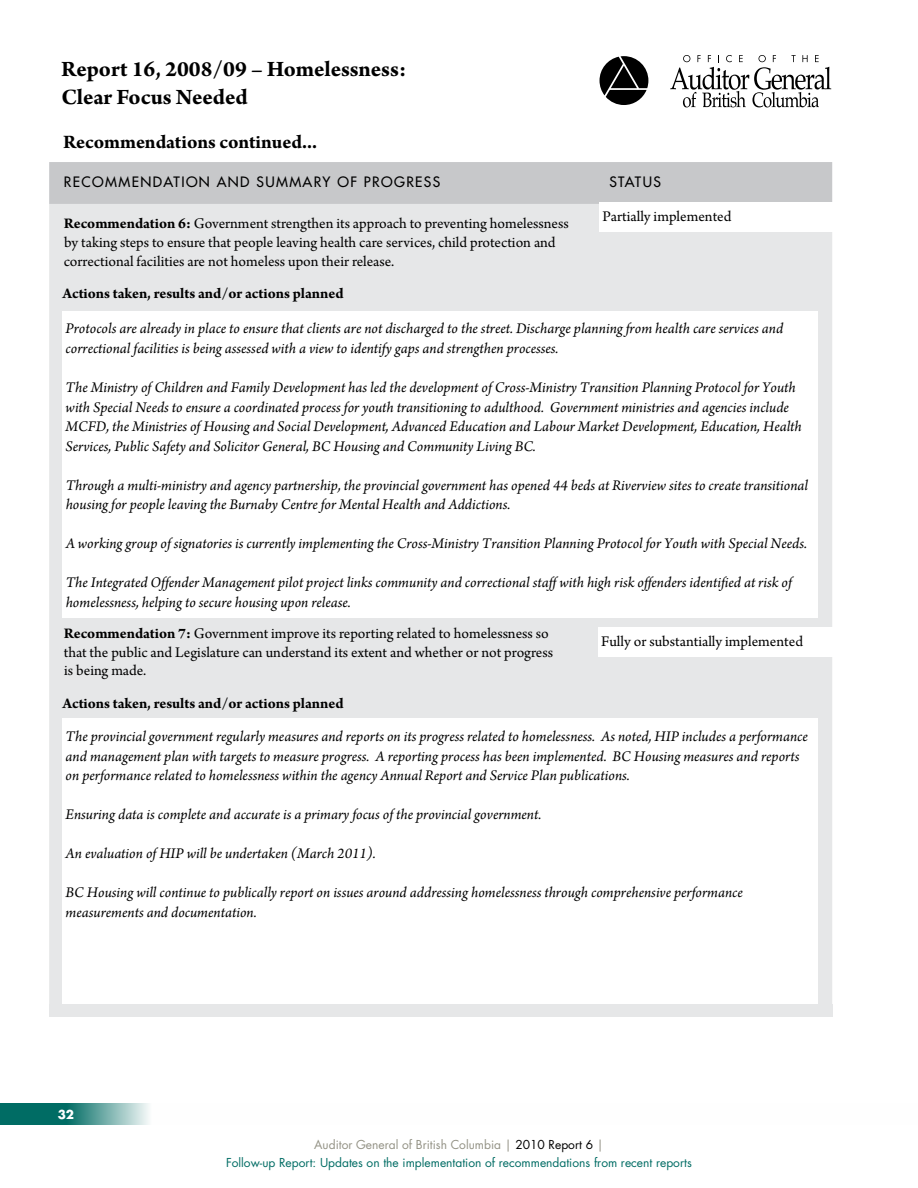
<style>
.page{position:relative;width:918px;height:1188px;background:#fff}
.page>*{position:absolute;margin:0;border:0;box-sizing:border-box;transform-origin:0 0}
.t1{font:700 23.25px/27.9px "Arno Pro";letter-spacing:-.005em;color:#000}
.t2{font:700 20.1px "Arno Pro";letter-spacing:-.005em;color:#000}
.t3{font:italic 15.45px/19.5px "Arno Pro";color:#000}
.t4{font:15.45px/18.6px "Arno Pro";color:#000}
.t5{font:700 15.45px "Arno Pro";letter-spacing:-.005em;color:#000}
.t6{font:13.95px "Futura";letter-spacing:.1em;color:#000}
.t7{font:12px/18px "Futura";color:#006c64;text-align:center}
.t8{font:700 12px "Futura";color:#fff}
.s1{font-weight:700}
.s2{color:#939285}
.s3{color:#000}
</style>
<div class="page">
<svg style="left:670px;top:55px;width:161px;height:52px"></svg>
<svg style="left:600px;top:56px;width:48px;height:49px"></svg>
<div style="left:49px;top:162px;width:783px;height:42px;background:#c7c8ca"></div>
<div style="left:49px;top:204px;width:783px;height:800px;background:#e6e7e8"></div>
<div style="left:599px;top:203px;width:235px;height:29px;background:#fff"></div>
<div style="left:63px;top:311px;width:755px;height:306px;background:#fff"></div>
<div style="left:598px;top:627px;width:234px;height:29px;background:#fff"></div>
<div style="left:63px;top:718px;width:755px;height:298px;background:#fff"></div>
<div style="left:49px;top:1004px;width:783px;height:12px;background:#e6e7e8"></div>
<svg style="left:0;top:1104px;width:149px;height:21px;background:#43928c"></svg>
<h1 class="t1" style="left:61px;top:56px;width:347px">Report 16, 2008/09 – Homelessness:<br>Clear Focus Needed</h1>
<h2 class="t2" style="left:63px;top:130px;width:255px">Recommendations continued...</h2>
<p class="t6" style="left:64px;top:173px;width:378px">RECOMMENDATION AND SUMMARY OF PROGRESS</p>
<p class="t6" style="left:609px;top:173px;width:53px">STATUS</p>
<p class="t4" style="left:64px;top:215px;width:507px"><span class="s1">Recommendation 6:</span> Government strengthen its approach to preventing homelessness by taking steps to ensure that people leaving health care services, child protection and correctional facilities are not homeless upon their release.</p>
<p class="t5" style="left:62px;top:285px;width:283px">Actions taken, results and/or actions planned</p>
<p class="t4" style="left:602px;top:208px;width:131px">Partially implemented</p>
<p class="t3" style="left:66px;top:320px;width:719px">Protocols are already in place to ensure that clients are not discharged to the street. Discharge planning from health care services and correctional facilities is being assessed with a view to identify gaps and strengthen processes.</p>
<p class="t3" style="left:66px;top:378px;width:738px">The Ministry of Children and Family Development has led the development of Cross-Ministry Transition Planning Protocol for Youth with Special Needs to ensure a coordinated process for youth transitioning to adulthood. Government ministries and agencies include MCFD, the Ministries of Housing and Social Development, Advanced Education and Labour Market Development, Education, Health Services, Public Safety and Solicitor General, BC Housing and Community Living BC.</p>
<p class="t3" style="left:66px;top:476px;width:744px">Through a multi-ministry and agency partnership, the provincial government has opened 44 beds at Riverview sites to create transitional housing for people leaving the Burnaby Centre for Mental Health and Addictions.</p>
<p class="t3" style="left:66px;top:535px;width:743px">A working group of signatories is currently implementing the Cross-Ministry Transition Planning Protocol for Youth with Special Needs.</p>
<p class="t3" style="left:66px;top:574px;width:728px">The Integrated Offender Management pilot project links community and correctional staff with high risk offenders identified at risk of homelessness, helping to secure housing upon release.</p>
<p class="t4" style="left:601px;top:633px;width:203px">Fully or substantially implemented</p>
<p class="t4" style="left:64px;top:625px;width:491px"><span class="s1">Recommendation 7:</span> Government improve its reporting related to homelessness so that the public and Legislature can understand its extent and whether or not progress is being made.</p>
<p class="t5" style="left:62px;top:694px;width:283px">Actions taken, results and/or actions planned</p>
<p class="t3" style="left:66px;top:728px;width:744px">The provincial government regularly measures and reports on its progress related to homelessness. As noted, HIP includes a performance and management plan with targets to measure progress. A reporting process has been implemented. BC Housing measures and reports on performance related to homelessness within the agency Annual Report and Service Plan publications.</p>
<p class="t3" style="left:66px;top:806px;width:477px">Ensuring data is complete and accurate is a primary focus of the provincial government.</p>
<p class="t3" style="left:66px;top:845px;width:312px">An evaluation of HIP will be undertaken (March 2011).</p>
<p class="t3" style="left:66px;top:884px;width:679px">BC Housing will continue to publically report on issues around addressing homelessness through comprehensive performance measurements and documentation.</p>
<p class="t8" style="left:58px;top:1107px;width:18px">32</p>
<p class="t7" style="left:226px;top:1136px;width:467px"><span class="s2">Auditor General of British Columbia |</span> <span class="s3">2010 Report 6</span> <span class="s2">|<br></span>Follow-up Report: Updates on the implementation of recommendations from recent reports</p>
</div>
